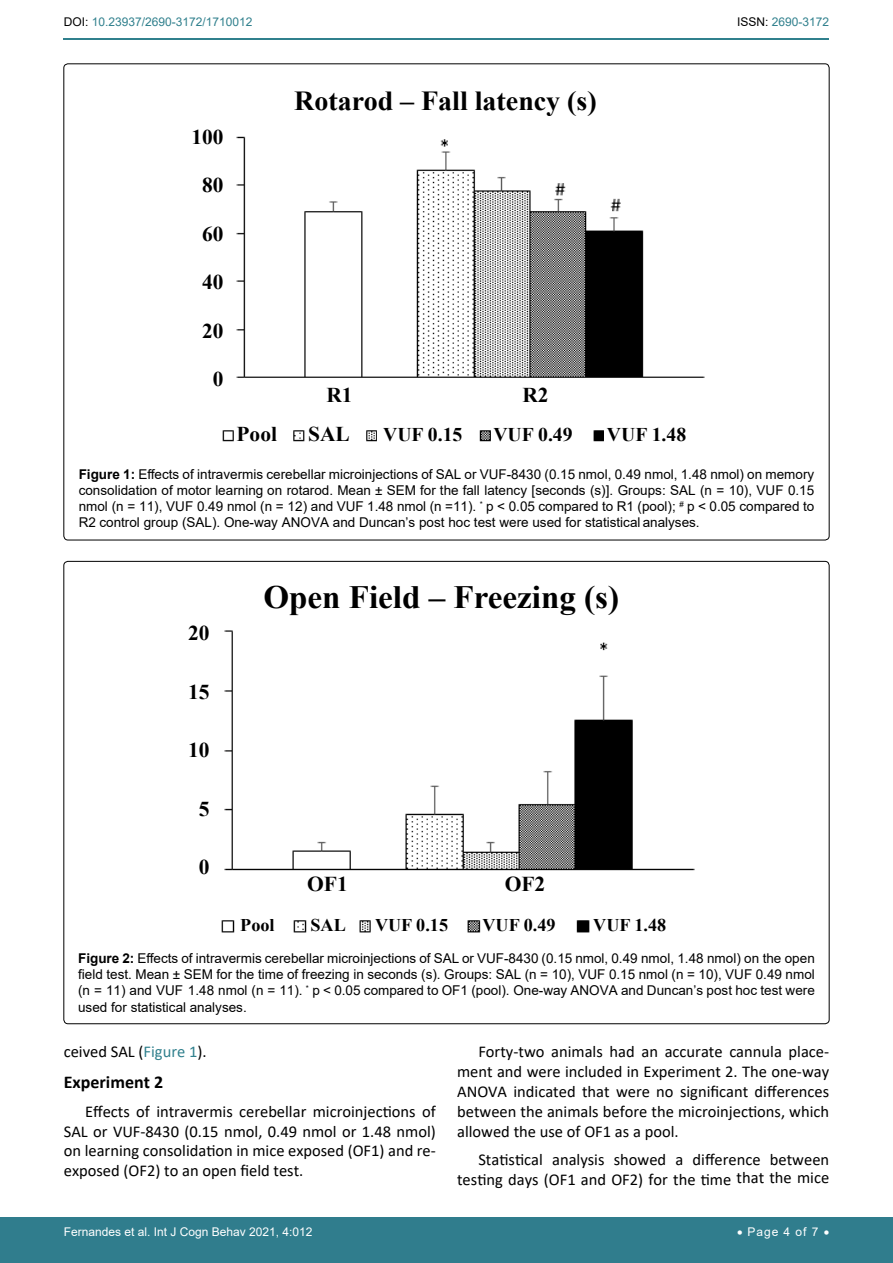
<style>
.page{position:relative;width:893px;height:1263px;background:#fff}
.page>*{position:absolute;margin:0;border:0;box-sizing:border-box;transform-origin:0 0}
.t1{font:700 32.55px "Times New Roman";color:#000}
.t2{font:700 27.45px "Times New Roman";color:#000}
.t3{font:700 21.15px "Times New Roman";color:#000}
.t4{font:700 21px "Times New Roman";color:#000}
.t5{font:700 19.35px "Times New Roman";color:#000}
.t6{font:700 18px "Calibri";color:#000}
.t7{font:700 17.85px "Times New Roman";color:#000}
.t8{font:16.5px/19.8px "Calibri";color:#000;text-align:justify}
.t9{font:13.5px/16.2px "Arial";color:#000;text-align:justify}
.t10{font:12px "Arial";color:#fff}
.t11{font:12px "Arial";color:#30808d}
.s1{color:#000}
.s2{font-weight:700}
.s3{color:#30808d}
</style>
<div class="page">
<div style="left:0;top:1217px;width:893px;height:46px;background:#307d8d"></div>
<hr style="left:64px;top:38px;width:765px;height:2px;background:#30808d">
<img style="left:222px;top:136px;width:483px;height:306px">
<div style="left:604px;top:415px;width:93px;height:34px;background:#fff"></div>
<div style="left:491px;top:419px;width:90px;height:30px;background:#fff"></div>
<div style="left:378px;top:419px;width:87px;height:30px;background:#fff"></div>
<div style="left:307px;top:419px;width:46px;height:30px;background:#fff"></div>
<div style="left:236px;top:422px;width:48px;height:24px;background:#fff"></div>
<div style="left:277px;top:382px;width:330px;height:33px;background:#fff"></div>
<div style="left:183px;top:109px;width:50px;height:313px;background:#fff"></div>
<img style="left:221px;top:630px;width:474px;height:303px">
<div style="left:590px;top:913px;width:83px;height:23px;background:#fff"></div>
<div style="left:481px;top:912px;width:81px;height:27px;background:#fff"></div>
<div style="left:373px;top:913px;width:83px;height:23px;background:#fff"></div>
<div style="left:307px;top:914px;width:43px;height:22px;background:#fff"></div>
<div style="left:238px;top:914px;width:48px;height:25px;background:#fff"></div>
<div style="left:287px;top:872px;width:331px;height:33px;background:#fff"></div>
<div style="left:177px;top:600px;width:47px;height:314px;background:#fff"></div>
<div style="left:262px;top:577px;width:382px;height:56px;background:#fff"></div>
<p class="t11" style="left:64px;top:14px;width:190px"><span class="s1">DOI:</span> 10.23937/2690-3172/1710012</p>
<p class="t11" style="left:737px;top:14px;width:94px"><span class="s1">ISSN:</span> 2690-3172</p>
<h3 class="t4" style="left:191px;top:121px;width:34px">100</h3>
<h3 class="t4" style="left:202px;top:170px;width:23px">80</h3>
<h3 class="t4" style="left:202px;top:218px;width:23px">60</h3>
<h3 class="t4" style="left:202px;top:267px;width:23px">40</h3>
<h3 class="t4" style="left:202px;top:316px;width:23px">20</h3>
<h3 class="t4" style="left:213px;top:364px;width:12px">0</h3>
<h2 class="t2" style="left:294px;top:81px;width:304px">Rotarod – Fall latency (s)</h2>
<h3 class="t4" style="left:327px;top:379px;width:28px">R1</h3>
<h3 class="t4" style="left:522px;top:379px;width:28px">R2</h3>
<h3 class="t4" style="left:237px;top:418px;width:42px">Pool</h3>
<h3 class="t4" style="left:308px;top:418px;width:43px">SAL</h3>
<h3 class="t5" style="left:383px;top:420px;width:81px">VUF 0.15</h3>
<h3 class="t5" style="left:493px;top:420px;width:81px">VUF 0.49</h3>
<h3 class="t5" style="left:607px;top:420px;width:81px">VUF 1.48</h3>
<p class="t9" style="left:79px;top:466px;width:737px"><span class="s2">Figure 1:</span> Effects of intravermis cerebellar microinjections of SAL or VUF-8430 (0.15 nmol, 0.49 nmol, 1.48 nmol) on memory consolidation of motor learning on rotarod. Mean ± SEM for the fall latency [seconds (s)]. Groups: SAL (n = 10), VUF 0.15 nmol (n = 11), VUF 0.49 nmol (n = 12) and VUF 1.48 nmol (n =11). <sup>*</sup> p &lt; 0.05 compared to R1 (pool); <sup>#</sup> p &lt; 0.05 compared to R2 control group (SAL). One-way ANOVA and Duncan’s post hoc test were used for statistical analyses.</p>
<h3 class="t3" style="left:188px;top:618px;width:23px">20</h3>
<h3 class="t3" style="left:188px;top:676px;width:23px">15</h3>
<h3 class="t3" style="left:188px;top:735px;width:23px">10</h3>
<h3 class="t3" style="left:199px;top:793px;width:12px">5</h3>
<h3 class="t3" style="left:199px;top:852px;width:12px">0</h3>
<h1 class="t1" style="left:263px;top:574px;width:357px">Open Field – Freezing (s)</h1>
<h3 class="t3" style="left:307px;top:869px;width:42px">OF1</h3>
<h3 class="t3" style="left:505px;top:869px;width:42px">OF2</h3>
<h3 class="t7" style="left:240px;top:912px;width:36px">Pool</h3>
<h3 class="t7" style="left:311px;top:912px;width:37px">SAL</h3>
<h3 class="t7" style="left:375px;top:912px;width:75px">VUF 0.15</h3>
<h3 class="t7" style="left:482px;top:912px;width:75px">VUF 0.49</h3>
<h3 class="t7" style="left:593px;top:912px;width:75px">VUF 1.48</h3>
<p class="t9" style="left:78px;top:950px;width:738px"><span class="s2">Figure 2:</span> Effects of intravermis cerebellar microinjections of SAL or VUF-8430 (0.15 nmol, 0.49 nmol, 1.48 nmol) on the open field test. Mean ± SEM for the time of freezing in seconds (s). Groups: SAL (n = 10), VUF 0.15 nmol (n = 10), VUF 0.49 nmol (n = 11) and VUF 1.48 nmol (n = 11). <sup>*</sup> p &lt; 0.05 compared to OF1 (pool). One-way ANOVA and Duncan’s post hoc test were used for statistical analyses.</p>
<p class="t8" style="left:64px;top:1042px;width:144px">ceived SAL (<span class="s3">Figure 1</span>).</p>
<h3 class="t6" style="left:64px;top:1070px;width:101px">Experiment 2</h3>
<p class="t8" style="left:64px;top:1101px;width:374px;text-indent:21px">Effects of intravermis cerebellar microinjections of SAL or VUF-8430 (0.15 nmol, 0.49 nmol or 1.48 nmol) on learning consolidation in mice exposed (OF1) and re&shy;exposed (OF2) to an open field test.</p>
<p class="t8" style="left:457px;top:1042px;width:374px;text-indent:21px">Forty-two animals had an accurate cannula place&shy;ment and were included in Experiment 2. The one-way ANOVA indicated that were no significant differences between the animals before the microinjections, which allowed the use of OF1 as a pool.</p>
<p class="t8" style="left:457px;top:1149px;width:374px;text-align:right">Statistical analysis showed a difference between testing days (OF1 and OF2) for the time that the mice</p>
<p class="t10" style="left:64px;top:1223px;width:250px">Fernandes et al. Int J Cogn Behav 2021, 4:012</p>
<p class="t10" style="left:737px;top:1223px;width:94px">• Page 4 of 7 •</p>
</div>
